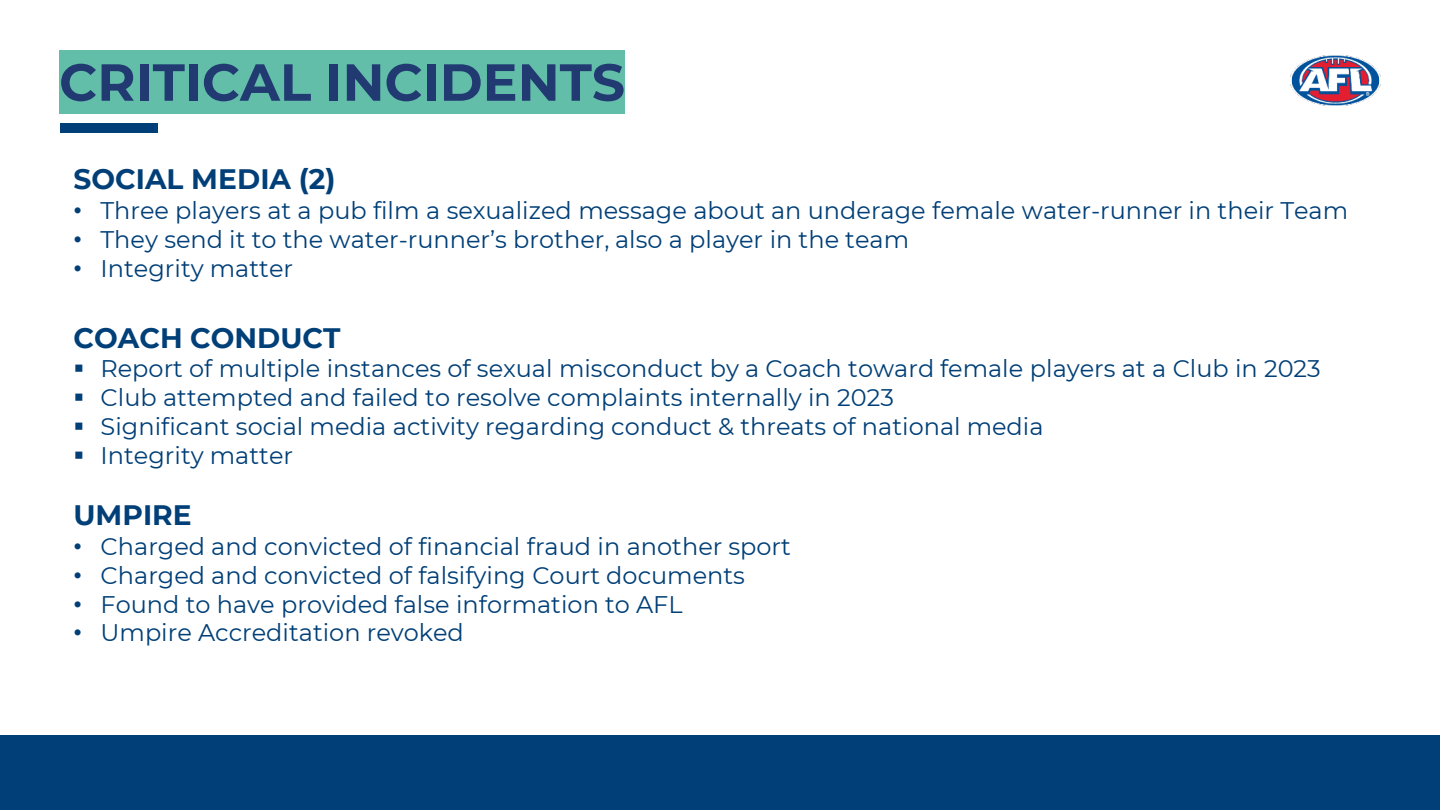
<style>
.page{position:relative;width:1440px;height:810px;background:#fff}
.page>*{position:absolute;margin:0;border:0;box-sizing:border-box;transform-origin:0 0}
.t1{font:700 52px "Montserrat";color:#213b72}
.t2{font:700 28px "Montserrat";color:#003f77}
.t3{font:24px "Montserrat";color:#003f77}
.s1{font-family:"Arial"}
</style>
<div class="page">
<div style="left:0;top:735px;width:1440px;height:75px;background:#003f77"></div>
<img style="left:1290px;top:56px;width:91px;height:49px">
<div style="left:60px;top:123px;width:98px;height:10px;background:#003f77"></div>
<div style="left:59px;top:50px;width:566px;height:64px;background:#62bea8"></div>
<h2 class="t1" style="left:59px;top:45px;width:567px">CRITICAL INCIDENTS</h2>
<p class="t2" style="left:73px;top:159px;width:264px">SOCIAL MEDIA (2)</p>
<p class="t3" style="left:73px;top:194px;width:1276px"><span class="s1">•</span> Three players at a pub film a sexualized message about an underage female water-runner in their Team</p>
<p class="t3" style="left:73px;top:223px;width:837px"><span class="s1">•</span> They send it to the water-runner’s brother, also a player in the team</p>
<p class="t3" style="left:73px;top:252px;width:221px"><span class="s1">•</span> Integrity matter</p>
<p class="t2" style="left:73px;top:317px;width:269px">COACH CONDUCT</p>
<p class="t3" style="left:73px;top:352px;width:1249px">▪ Report of multiple instances of sexual misconduct by a Coach toward female players at a Club in 2023</p>
<p class="t3" style="left:73px;top:381px;width:822px">▪ Club attempted and failed to resolve complaints internally in 2023</p>
<p class="t3" style="left:73px;top:410px;width:972px">▪ Significant social media activity regarding conduct &amp; threats of national media</p>
<p class="t3" style="left:73px;top:439px;width:221px">▪ Integrity matter</p>
<p class="t2" style="left:73px;top:495px;width:120px">UMPIRE</p>
<p class="t3" style="left:73px;top:530px;width:719px"><span class="s1">•</span> Charged and convicted of financial fraud in another sport</p>
<p class="t3" style="left:73px;top:559px;width:673px"><span class="s1">•</span> Charged and convicted of falsifying Court documents</p>
<p class="t3" style="left:73px;top:588px;width:611px"><span class="s1">•</span> Found to have provided false information to AFL</p>
<p class="t3" style="left:73px;top:616px;width:392px"><span class="s1">•</span> Umpire Accreditation revoked</p>
</div>
